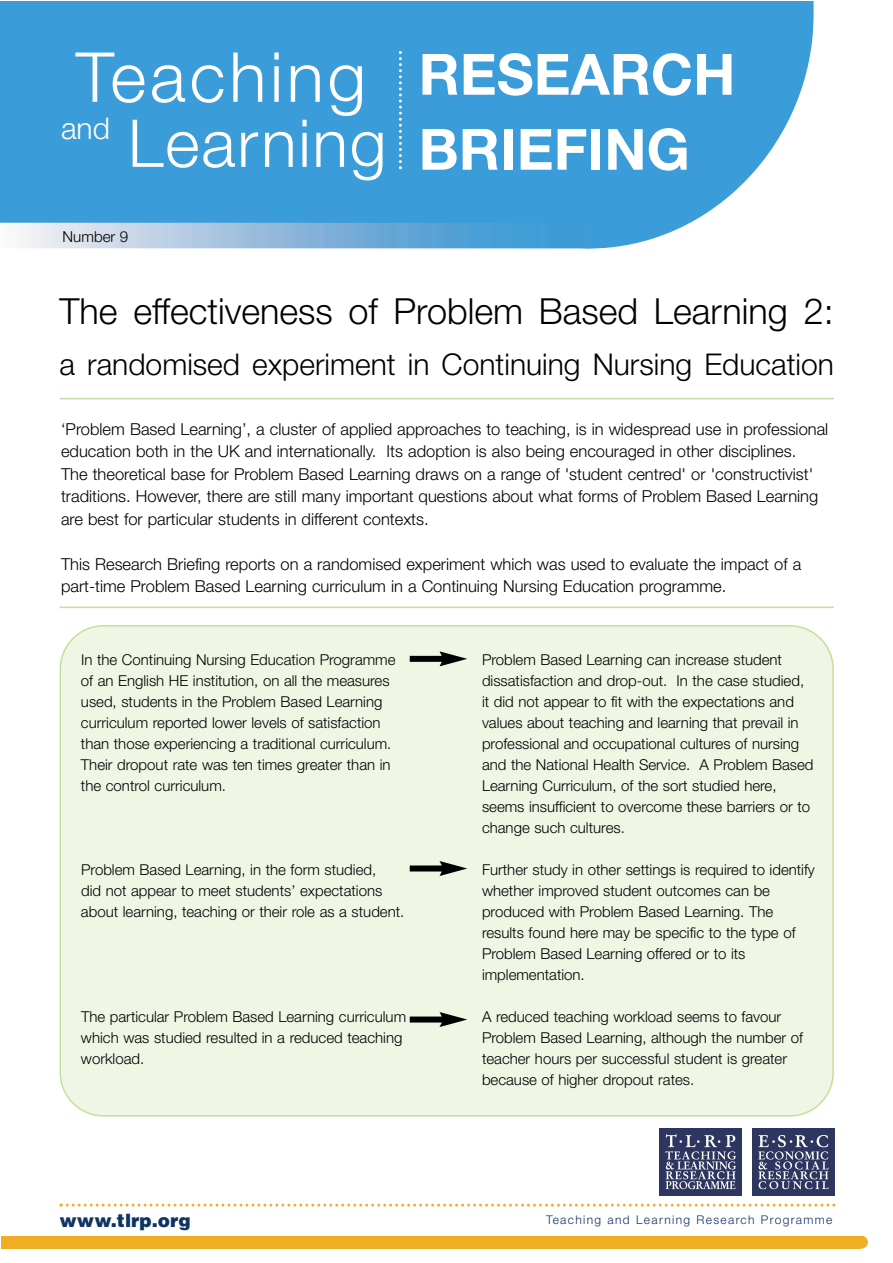
<style>
.page{position:relative;width:893px;height:1263px;background:#fff}
.page>*{position:absolute;margin:0;border:0;box-sizing:border-box;transform-origin:0 0}
.t1{font:300 69px "Helvetica Neue";letter-spacing:.055em;color:#fff}
.t2{font:300 66px "Helvetica Neue";letter-spacing:.03em;color:#fff}
.t3{font:700 57px/75px "Helvetica Neue";color:#fff}
.t4{font:300 36px "Helvetica Neue";color:#000}
.t5{font:300 30px "Helvetica Neue";color:#000}
.t6{font:300 30px "Helvetica Neue";color:#fff}
.t7{font:900 18.45px "Helvetica";color:#0f3464}
.t8{font:300 16.5px/22.5px "Helvetica Neue";color:#000}
.t9{font:300 15.15px "Helvetica Neue";color:#000}
.t10{font:300 15px/21px "Helvetica Neue";color:#000}
.t11{font:300 12px "Helvetica Neue";letter-spacing:.11em;color:#0f3464}
</style>
<div class="page">
<div style="left:0;top:2px;width:813px;height:247px;background:#3a9cd8"></div>
<img style="left:0;top:223px;width:591px;height:25px">
<div style="left:2px;top:1236px;width:859px;height:13px;background:#f1ad24"></div>
<div style="left:855px;top:1236px;width:12px;height:13px;background:#f1ad24;border-radius:50%"></div>
<svg style="left:60px;top:1204px;width:775px;height:3px"></svg>
<svg style="left:399px;top:51px;width:3px;height:118px"></svg>
<hr style="left:60px;top:398px;width:773px;height:1px;background:#c3e09b">
<hr style="left:60px;top:607px;width:773px;height:1px;background:#c3e09b">
<div style="left:60px;top:625px;width:773px;height:492px;background:#f0f6e4"></div>
<div style="left:659px;top:1129px;width:82px;height:67px;background:#2e365f"></div>
<svg style="left:665px;top:1134px;width:71px;height:55px"></svg>
<div style="left:752px;top:1129px;width:82px;height:67px;background:#2e365f"></div>
<svg style="left:758px;top:1135px;width:70px;height:54px"></svg>
<div style="left:410px;top:656px;width:35px;height:6px;background:#000"></div>
<svg style="left:439px;top:651px;width:28px;height:15px"></svg>
<div style="left:410px;top:1017px;width:35px;height:6px;background:#000"></div>
<svg style="left:439px;top:1012px;width:28px;height:15px"></svg>
<div style="left:410px;top:866px;width:35px;height:6px;background:#000"></div>
<svg style="left:439px;top:861px;width:28px;height:15px"></svg>
<h1 class="t1" style="left:76px;top:53px;width:292px">Teaching</h1>
<h2 class="t2" style="left:128px;top:120px;width:260px">Learning</h2>
<h3 class="t6" style="left:61px;top:117px;width:50px">and</h3>
<p class="t9" style="left:63px;top:231px;width:67px">Number 9</p>
<h3 class="t3" style="left:418px;top:44px;width:318px">RESEARCH<br>BRIEFING</h3>
<h3 class="t4" style="left:60px;top:299px;width:775px">The effectiveness of Problem Based Learning 2:</h3>
<h3 class="t5" style="left:60px;top:354px;width:775px">a randomised experiment in Continuing Nursing Education</h3>
<p class="t8" style="left:61px;top:420px;width:768px">‘Problem Based Learning’, a cluster of applied approaches to teaching, is in widespread use in professional education both in the UK and internationally. Its adoption is also being encouraged in other disciplines.<br>The theoretical base for Problem Based Learning draws on a range of 'student centred' or 'constructivist' traditions. However, there are still many important questions about what forms of Problem Based Learning are best for particular students in different contexts.</p>
<p class="t8" style="left:61px;top:555px;width:741px">This Research Briefing reports on a randomised experiment which was used to evaluate the impact of a part-time Problem Based Learning curriculum in a Continuing Nursing Education programme.</p>
<p class="t10" style="left:81px;top:651px;width:316px">In the Continuing Nursing Education Programme of an English HE institution, on all the measures used, students in the Problem Based Learning curriculum reported lower levels of satisfaction than those experiencing a traditional curriculum.<br>Their dropout rate was ten times greater than in the control curriculum.</p>
<p class="t10" style="left:81px;top:861px;width:325px">Problem Based Learning, in the form studied,<br>did not appear to meet students’ expectations about learning, teaching or their role as a student.</p>
<p class="t10" style="left:81px;top:1008px;width:327px">The particular Problem Based Learning curriculum which was studied resulted in a reduced teaching workload.</p>
<p class="t7" style="left:60px;top:1213px;width:133px">www.tlrp.org</p>
<p class="t10" style="left:482px;top:651px;width:333px">Problem Based Learning can increase student dissatisfaction and drop-out. In the case studied, it did not appear to fit with the expectations and values about teaching and learning that prevail in professional and occupational cultures of nursing and the National Health Service. A Problem Based Learning Curriculum, of the sort studied here, seems insufficient to overcome these barriers or to change such cultures.</p>
<p class="t10" style="left:482px;top:861px;width:334px">Further study in other settings is required to identify whether improved student outcomes can be produced with Problem Based Learning. The results found here may be specific to the type of Problem Based Learning offered or to its implementation.</p>
<p class="t10" style="left:482px;top:1008px;width:322px">A reduced teaching workload seems to favour Problem Based Learning, although the number of teacher hours per successful student is greater because of higher dropout rates.</p>
<p class="t11" style="left:546px;top:1216px;width:288px">Teaching and Learning Research Programme</p>
</div>
